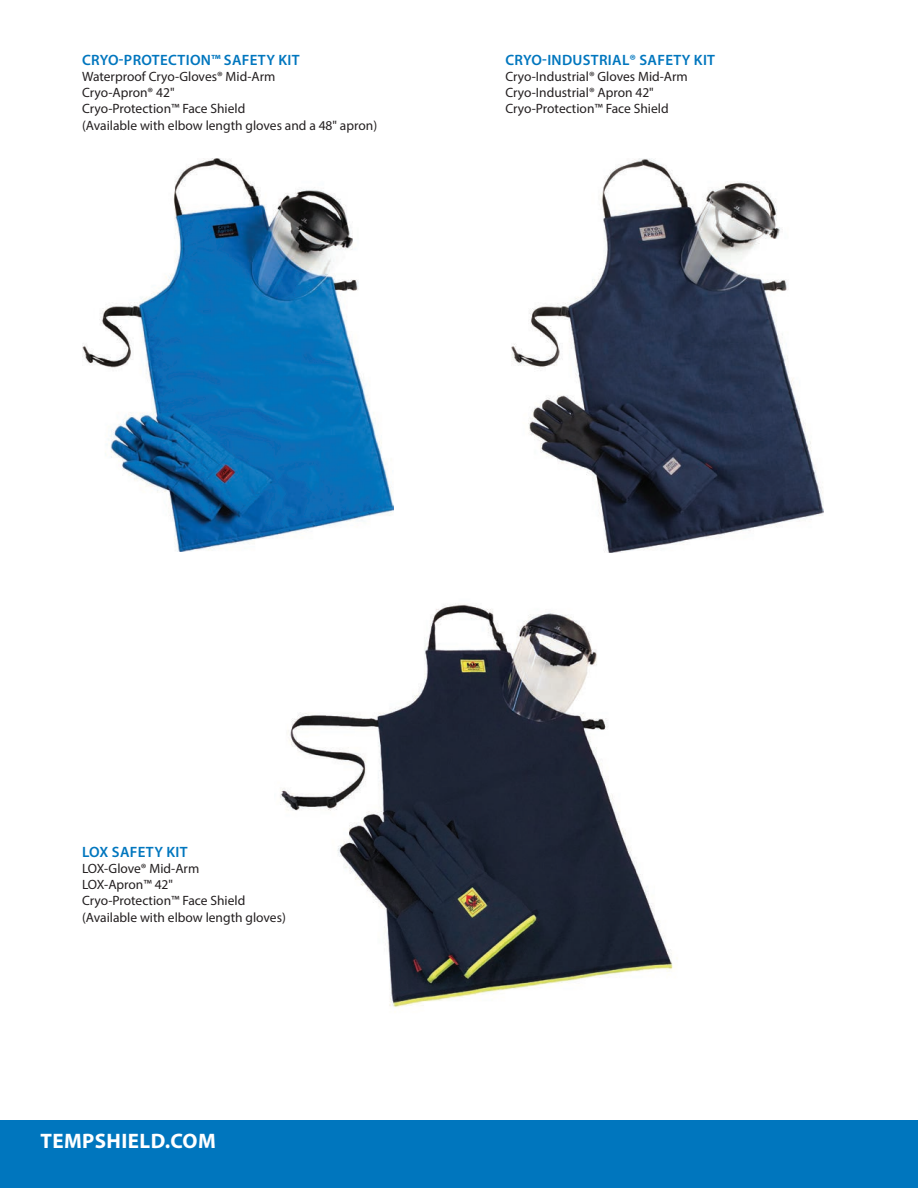
<style>
.page{position:relative;width:918px;height:1188px;background:#fff}
.page>*{position:absolute;margin:0;border:0;box-sizing:border-box;transform-origin:0 0}
.t1{font:700 21px "Myriad Pro";letter-spacing:.02em;color:#fff}
.Side_Bar__H1{font:600 15px "Myriad Pro";letter-spacing:.02em;color:#0076be}
.Chart_Body{font:13.5px "Myriad Pro";color:#231f20}
</style>
<div class="page">
<img style="left:512px;top:159px;width:311px;height:393px">
<img style="left:82px;top:159px;width:311px;height:392px">
<img style="left:280px;top:603px;width:393px;height:405px">
<div style="left:0;top:1120px;width:918px;height:68px;background:#0076be"></div>
<p class="Side_Bar__H1" style="left:82px;top:50px;width:219px">CRYO-PROTECTION™ SAFETY KIT</p>
<p class="Chart_Body" style="left:82px;top:68px;width:195px">Waterproof Cryo-Gloves® Mid-Arm</p>
<p class="Chart_Body" style="left:82px;top:84px;width:94px">Cryo-Apron® 42"</p>
<p class="Chart_Body" style="left:82px;top:101px;width:165px">Cryo-Protection™ Face Shield</p>
<p class="Chart_Body" style="left:82px;top:117px;width:297px">(Available with elbow length gloves and a 48" apron)</p>
<p class="Side_Bar__H1" style="left:505px;top:50px;width:211px">CRYO-INDUSTRIAL® SAFETY KIT</p>
<p class="Chart_Body" style="left:505px;top:68px;width:184px">Cryo-Industrial® Gloves Mid-Arm</p>
<p class="Chart_Body" style="left:505px;top:84px;width:150px">Cryo-Industrial® Apron 42"</p>
<p class="Chart_Body" style="left:505px;top:101px;width:165px">Cryo-Protection™ Face Shield</p>
<p class="Side_Bar__H1" style="left:82px;top:842px;width:107px">LOX SAFETY KIT</p>
<p class="Chart_Body" style="left:82px;top:860px;width:119px">LOX-Glove® Mid-Arm</p>
<p class="Chart_Body" style="left:82px;top:876px;width:93px">LOX-Apron™ 42"</p>
<p class="Chart_Body" style="left:82px;top:893px;width:165px">Cryo-Protection™ Face Shield</p>
<p class="Chart_Body" style="left:82px;top:909px;width:205px">(Available with elbow length gloves)</p>
<h1 class="t1" style="left:40px;top:1127px;width:177px">TEMPSHIELD.COM</h1>
</div>
